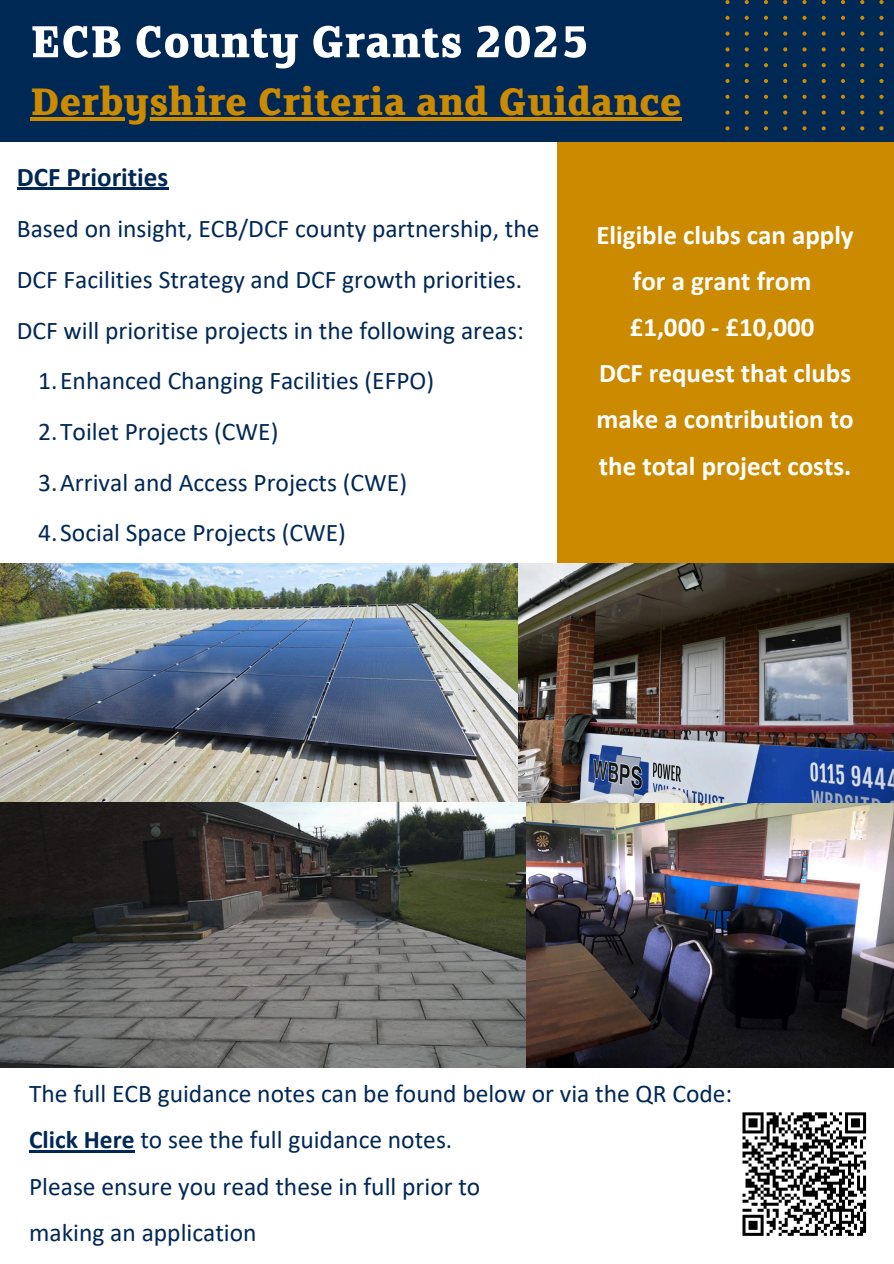
<style>
.page{position:relative;width:894px;height:1264px;background:#fff}
.page>*{position:absolute;margin:0;border:0;box-sizing:border-box;transform-origin:0 0}
.t1{font:700 50.25px "FS Clerkenwell";color:#fff}
.t2{font:700 42.9px "FS Clerkenwell";color:#cc8a00}
.t3{font:700 27px/46.2px "Calibri";color:#fff;text-align:center}
.t4{font:700 27px "Calibri";color:#002855}
.t5{font:25.5px/50.7px "Calibri";color:#002855}
.s1{font-weight:700}
</style>
<div class="page">
<div style="left:0;top:0;width:893px;height:1263px;background:#002855"></div>
<svg style="left:879px;top:126px;width:4px;height:4px"></svg>
<svg style="left:860px;top:126px;width:4px;height:4px"></svg>
<svg style="left:841px;top:126px;width:3px;height:4px"></svg>
<svg style="left:821px;top:126px;width:4px;height:4px"></svg>
<svg style="left:802px;top:126px;width:4px;height:4px"></svg>
<svg style="left:783px;top:126px;width:4px;height:4px"></svg>
<svg style="left:763px;top:126px;width:4px;height:4px"></svg>
<svg style="left:744px;top:126px;width:4px;height:4px"></svg>
<svg style="left:725px;top:126px;width:4px;height:4px"></svg>
<svg style="left:879px;top:110px;width:4px;height:5px"></svg>
<svg style="left:860px;top:110px;width:4px;height:5px"></svg>
<svg style="left:841px;top:110px;width:3px;height:5px"></svg>
<svg style="left:821px;top:110px;width:4px;height:5px"></svg>
<svg style="left:802px;top:110px;width:4px;height:5px"></svg>
<svg style="left:783px;top:110px;width:4px;height:5px"></svg>
<svg style="left:763px;top:110px;width:4px;height:5px"></svg>
<svg style="left:744px;top:110px;width:4px;height:5px"></svg>
<svg style="left:725px;top:110px;width:4px;height:5px"></svg>
<svg style="left:879px;top:95px;width:4px;height:4px"></svg>
<svg style="left:860px;top:95px;width:4px;height:4px"></svg>
<svg style="left:841px;top:95px;width:3px;height:4px"></svg>
<svg style="left:821px;top:95px;width:4px;height:4px"></svg>
<svg style="left:802px;top:95px;width:4px;height:4px"></svg>
<svg style="left:783px;top:95px;width:4px;height:4px"></svg>
<svg style="left:763px;top:95px;width:4px;height:4px"></svg>
<svg style="left:744px;top:95px;width:4px;height:4px"></svg>
<svg style="left:725px;top:95px;width:4px;height:4px"></svg>
<svg style="left:879px;top:79px;width:4px;height:4px"></svg>
<svg style="left:860px;top:79px;width:4px;height:4px"></svg>
<svg style="left:841px;top:79px;width:3px;height:4px"></svg>
<svg style="left:821px;top:79px;width:4px;height:4px"></svg>
<svg style="left:802px;top:79px;width:4px;height:4px"></svg>
<svg style="left:783px;top:79px;width:4px;height:4px"></svg>
<svg style="left:764px;top:79px;width:3px;height:4px"></svg>
<svg style="left:744px;top:79px;width:4px;height:4px"></svg>
<svg style="left:725px;top:79px;width:4px;height:4px"></svg>
<svg style="left:879px;top:63px;width:4px;height:4px"></svg>
<svg style="left:860px;top:63px;width:4px;height:4px"></svg>
<svg style="left:841px;top:63px;width:3px;height:4px"></svg>
<svg style="left:821px;top:63px;width:4px;height:4px"></svg>
<svg style="left:802px;top:63px;width:4px;height:4px"></svg>
<svg style="left:783px;top:63px;width:4px;height:4px"></svg>
<svg style="left:763px;top:63px;width:4px;height:4px"></svg>
<svg style="left:744px;top:63px;width:4px;height:4px"></svg>
<svg style="left:725px;top:63px;width:4px;height:4px"></svg>
<svg style="left:879px;top:47px;width:4px;height:4px"></svg>
<svg style="left:860px;top:47px;width:4px;height:4px"></svg>
<svg style="left:841px;top:47px;width:3px;height:4px"></svg>
<svg style="left:821px;top:47px;width:4px;height:4px"></svg>
<svg style="left:802px;top:47px;width:4px;height:4px"></svg>
<svg style="left:783px;top:47px;width:4px;height:4px"></svg>
<svg style="left:763px;top:47px;width:4px;height:4px"></svg>
<svg style="left:744px;top:47px;width:4px;height:4px"></svg>
<svg style="left:725px;top:47px;width:4px;height:4px"></svg>
<svg style="left:879px;top:32px;width:4px;height:4px"></svg>
<svg style="left:860px;top:32px;width:4px;height:4px"></svg>
<svg style="left:841px;top:32px;width:3px;height:4px"></svg>
<svg style="left:821px;top:32px;width:4px;height:4px"></svg>
<svg style="left:802px;top:32px;width:4px;height:4px"></svg>
<svg style="left:783px;top:32px;width:4px;height:4px"></svg>
<svg style="left:763px;top:32px;width:4px;height:4px"></svg>
<svg style="left:744px;top:32px;width:4px;height:4px"></svg>
<svg style="left:725px;top:32px;width:4px;height:4px"></svg>
<svg style="left:879px;top:16px;width:4px;height:4px"></svg>
<svg style="left:860px;top:16px;width:4px;height:4px"></svg>
<svg style="left:841px;top:16px;width:3px;height:4px"></svg>
<svg style="left:821px;top:16px;width:4px;height:4px"></svg>
<svg style="left:802px;top:16px;width:4px;height:4px"></svg>
<svg style="left:783px;top:16px;width:4px;height:4px"></svg>
<svg style="left:763px;top:16px;width:4px;height:4px"></svg>
<svg style="left:744px;top:16px;width:4px;height:4px"></svg>
<svg style="left:725px;top:16px;width:4px;height:4px"></svg>
<svg style="left:879px;top:0;width:4px;height:4px"></svg>
<svg style="left:860px;top:0;width:4px;height:4px"></svg>
<svg style="left:841px;top:0;width:3px;height:4px"></svg>
<svg style="left:821px;top:0;width:4px;height:4px"></svg>
<svg style="left:802px;top:0;width:4px;height:4px"></svg>
<svg style="left:783px;top:0;width:4px;height:4px"></svg>
<svg style="left:764px;top:0;width:3px;height:4px"></svg>
<svg style="left:744px;top:0;width:4px;height:4px"></svg>
<svg style="left:725px;top:0;width:4px;height:4px"></svg>
<div style="left:0;top:142px;width:556px;height:421px;background:#fff"></div>
<div style="left:0;top:1067px;width:893px;height:196px;background:#fff"></div>
<hr style="left:29px;top:1150px;width:106px;height:2px;background:#002855">
<div style="left:557px;top:142px;width:336px;height:421px;background:#cc8a00"></div>
<img style="left:0;top:563px;width:893px;height:504px">
<hr style="left:30px;top:117px;width:651px;height:3px;background:#cc8a00">
<hr style="left:17px;top:188px;width:151px;height:2px;background:#002855">
<svg style="left:742px;top:1112px;width:125px;height:124px"></svg>
<p class="t1" style="left:30px;top:23px;width:560px">ECB County Grants 2025</p>
<p class="t2" style="left:30px;top:85px;width:653px">Derbyshire Criteria and Guidance</p>
<p class="t4" style="left:17px;top:165px;width:153px">DCF Priorities</p>
<p class="t5" style="left:17px;top:206px;width:524px">Based on insight, ECB/DCF county partnership, the<br>DCF Facilities Strategy and DCF growth priorities.<br>DCF will prioritise projects in the following areas:</p>
<p class="t5" style="left:38px;top:357px;width:397px">1.Enhanced Changing Facilities (EFPO)</p>
<h3 class="t5" style="left:38px;top:408px;width:241px">2.Toilet Projects (CWE)</h3>
<p class="t5" style="left:38px;top:459px;width:370px">3.Arrival and Access Projects (CWE)</p>
<p class="t5" style="left:38px;top:509px;width:309px">4.Social Space Projects (CWE)</p>
<p class="t3" style="left:596px;top:214px;width:259px">Eligible clubs can apply for a grant from £1,000 - £10,000<br>DCF request that clubs make a contribution to the total project costs.</p>
<p class="t5" style="left:29px;top:1070px;width:704px">The full ECB guidance notes can be found below or via the QR Code:</p>
<h1 class="t5" style="left:29px;top:1116px;width:424px"><span class="s1">Click Here</span> to see the full guidance notes.</h1>
<h2 class="t5" style="left:29px;top:1162px;width:452px">Please ensure you read these in full prior to</h2>
<p class="t5" style="left:29px;top:1208px;width:229px">making an application</p>
</div>
